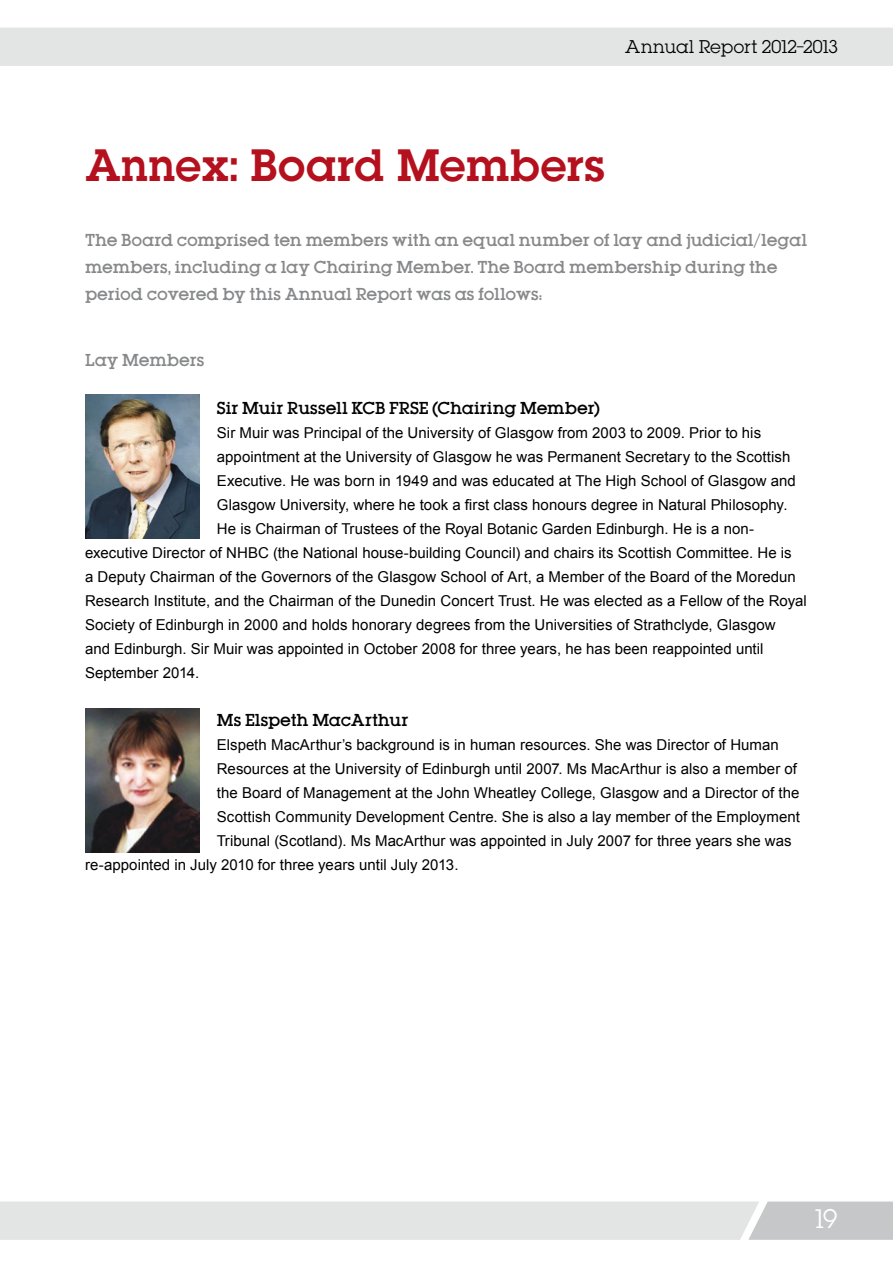
<style>
.page{position:relative;width:893px;height:1263px;background:#fff}
.page>*{position:absolute;margin:0;border:0;box-sizing:border-box;transform-origin:0 0}
.t1{font:40.5px "Lubalin Demi";letter-spacing:-.005em;color:#b4101d}
.t2{font:24px "Lubalin";color:#fff}
.t3{font:16.5px "Lubalin";letter-spacing:-.005em;color:#000}
.t4{font:15px "Arial";letter-spacing:.005em;color:#000}
.t5{font:500 15px/27px "Lubalin";letter-spacing:.005em;color:#87888a}
.t6{font:500 15px "Lubalin";letter-spacing:.005em;color:#000}
</style>
<div class="page">
<div style="left:0;top:28px;width:893px;height:38px;background:#e3e4e4"></div>
<svg style="left:0;top:1201px;width:893px;height:39px;background:#dfe0e0"></svg>
<img style="left:85px;top:709px;width:115px;height:144px">
<img style="left:85px;top:394px;width:115px;height:144px">
<p class="t3" style="left:625px;top:36px;width:214px">Annual Report 2012–2013</p>
<h1 class="t1" style="left:85px;top:137px;width:522px">Annex: Board Members</h1>
<p class="t5" style="left:85px;top:226px;width:724px">The Board comprised ten members with an equal number of lay and judicial/legal members, including a lay Chairing Member. The Board membership during the period covered by this Annual Report was as follows:</p>
<p class="t5" style="left:85px;top:346px;width:121px">Lay Members</p>
<p class="t6" style="left:217px;top:397px;width:384px">Sir Muir Russell KCB FRSE (Chairing Member)</p>
<p class="t4" style="left:217px;top:423px;width:546px">Sir Muir was Principal of the University of Glasgow from 2003 to 2009. Prior to his</p>
<p class="t4" style="left:217px;top:447px;width:575px">appointment at the University of Glasgow he was Permanent Secretary to the Scottish</p>
<p class="t4" style="left:217px;top:471px;width:580px">Executive. He was born in 1949 and was educated at The High School of Glasgow and</p>
<p class="t4" style="left:217px;top:495px;width:572px">Glasgow University, where he took a first class honours degree in Natural Philosophy.</p>
<p class="t4" style="left:217px;top:519px;width:539px">He is Chairman of Trustees of the Royal Botanic Garden Edinburgh. He is a non-</p>
<p class="t4" style="left:85px;top:543px;width:708px">executive Director of NHBC (the National house-building Council) and chairs its Scottish Committee. He is</p>
<p class="t4" style="left:85px;top:567px;width:712px">a Deputy Chairman of the Governors of the Glasgow School of Art, a Member of the Board of the Moredun</p>
<p class="t4" style="left:85px;top:591px;width:723px">Research Institute, and the Chairman of the Dunedin Concert Trust. He was elected as a Fellow of the Royal</p>
<p class="t4" style="left:85px;top:615px;width:692px">Society of Edinburgh in 2000 and holds honorary degrees from the Universities of Strathclyde, Glasgow</p>
<p class="t4" style="left:85px;top:639px;width:680px">and Edinburgh. Sir Muir was appointed in October 2008 for three years, he has been reappointed until</p>
<p class="t4" style="left:85px;top:663px;width:116px">September 2014.</p>
<p class="t6" style="left:217px;top:709px;width:193px">Ms Elspeth MacArthur</p>
<p class="t4" style="left:217px;top:735px;width:563px">Elspeth MacArthur’s background is in human resources. She was Director of Human</p>
<p class="t4" style="left:217px;top:759px;width:582px">Resources at the University of Edinburgh until 2007. Ms MacArthur is also a member of</p>
<p class="t4" style="left:217px;top:783px;width:584px">the Board of Management at the John Wheatley College, Glasgow and a Director of the</p>
<p class="t4" style="left:217px;top:807px;width:584px">Scottish Community Development Centre. She is also a lay member of the Employment</p>
<p class="t4" style="left:217px;top:831px;width:576px">Tribunal (Scotland). Ms MacArthur was appointed in July 2007 for three years she was</p>
<p class="t4" style="left:85px;top:855px;width:375px">re-appointed in July 2010 for three years until July 2013.</p>
<h2 class="t2" style="left:815px;top:1202px;width:24px">19</h2>
</div>
